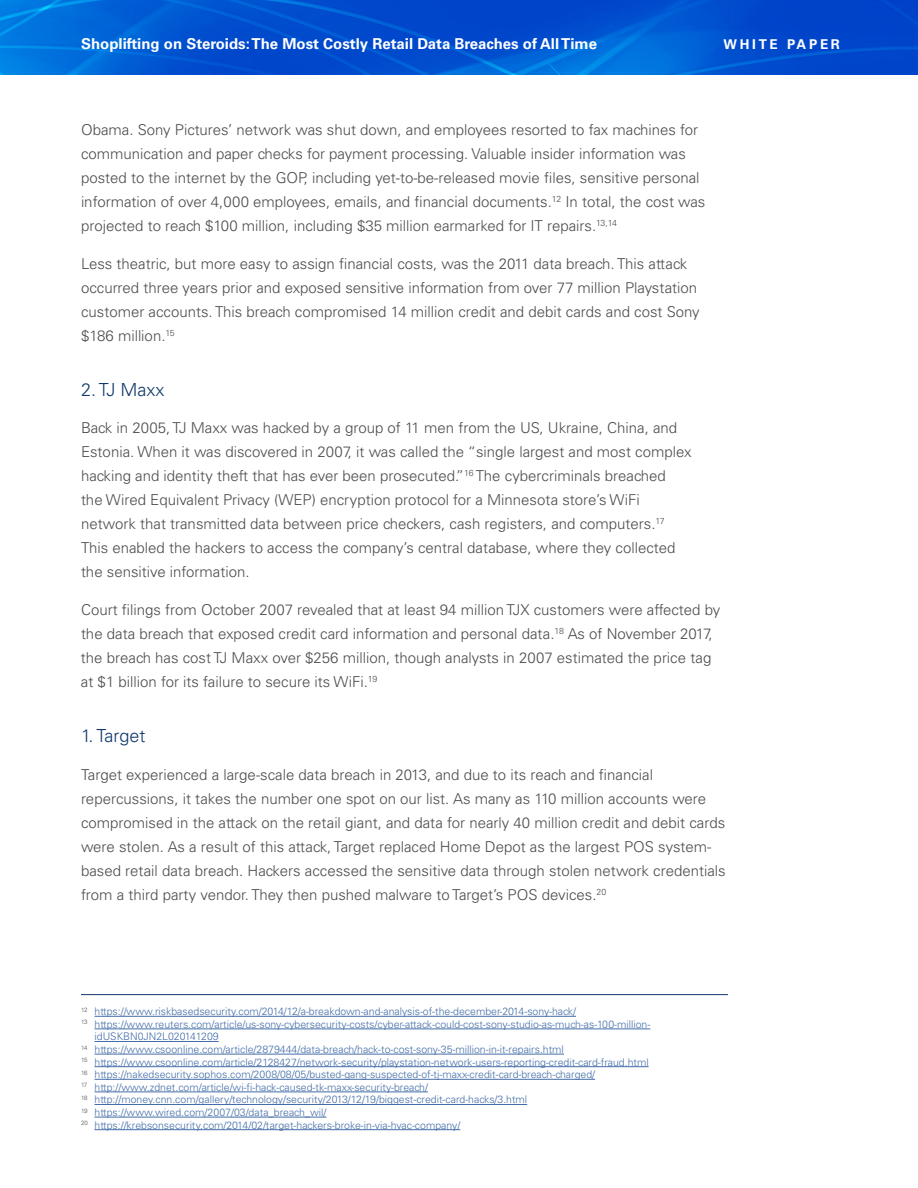
<style>
.page{position:relative;width:918px;height:1188px;background:#fff}
.page>*{position:absolute;margin:0;border:0;box-sizing:border-box;transform-origin:0 0}
.t1{font:300 18px "Univers LT";color:#11386d}
.t2{font:300 15px/24px "Univers LT";color:#4b4c4d}
.t3{font:700 15px "Univers LT";color:#fff}
.t4{font:700 13.5px "Univers LT";letter-spacing:.2em;color:#fff}
.t5{font:300 10.5px "Univers LT";color:#436da8}
</style>
<div class="page">
<svg style="left:0;top:0;width:918px;height:75px;background:#0056d1"></svg>
<hr style="left:81px;top:994px;width:647px;height:1px;background:#11386d">
<hr style="left:94px;top:1016px;width:482px;height:1px;background:#436da8">
<hr style="left:94px;top:1029px;width:556px;height:1px;background:#436da8">
<hr style="left:94px;top:1041px;width:125px;height:1px;background:#436da8">
<hr style="left:94px;top:1054px;width:470px;height:1px;background:#436da8">
<hr style="left:94px;top:1066px;width:555px;height:1px;background:#436da8">
<hr style="left:94px;top:1079px;width:501px;height:1px;background:#436da8">
<hr style="left:94px;top:1092px;width:334px;height:1px;background:#436da8">
<hr style="left:94px;top:1104px;width:433px;height:1px;background:#436da8">
<hr style="left:94px;top:1117px;width:232px;height:1px;background:#436da8">
<hr style="left:94px;top:1129px;width:366px;height:1px;background:#436da8">
<p class="t3" style="left:81px;top:35px;width:518px">Shoplifting on Steroids: The Most Costly Retail Data Breaches of All Time</p>
<p class="t4" style="left:724px;top:36px;width:118px">WHITE PAPER</p>
<p class="t2" style="left:81px;top:118px;width:626px">Obama. Sony Pictures’ network was shut down, and employees resorted to fax machines for communication and paper checks for payment processing. Valuable insider information was posted to the internet by the GOP, including yet-to-be-released movie files, sensitive personal information of over 4,000 employees, emails, and financial documents.<sup>12</sup> In total, the cost was projected to reach $100 million, including $35 million earmarked for IT repairs.<sup>13,14</sup></p>
<p class="t2" style="left:81px;top:251px;width:620px">Less theatric, but more easy to assign financial costs, was the 2011 data breach. This attack occurred three years prior and exposed sensitive information from over 77 million Playstation customer accounts. This breach compromised 14 million credit and debit cards and cost Sony $186 million.<sup>15</sup></p>
<p class="t1" style="left:81px;top:379px;width:85px">2. TJ Maxx</p>
<p class="t2" style="left:81px;top:416px;width:612px">Back in 2005, TJ Maxx was hacked by a group of 11 men from the US, Ukraine, China, and Estonia. When it was discovered in 2007, it was called the “single largest and most complex hacking and identity theft that has ever been prosecuted.”<sup>16</sup> The cybercriminals breached<br>the Wired Equivalent Privacy (WEP) encryption protocol for a Minnesota store’s WiFi network that transmitted data between price checkers, cash registers, and computers.<sup>17<br></sup>This enabled the hackers to access the company’s central database, where they collected the sensitive information.</p>
<p class="t2" style="left:81px;top:598px;width:641px">Court filings from October 2007 revealed that at least 94 million TJX customers were affected by the data breach that exposed credit card information and personal data.<sup>18</sup> As of November 2017, the breach has cost TJ Maxx over $256 million, though analysts in 2007 estimated the price tag at $1 billion for its failure to secure its WiFi.<sup>19</sup></p>
<p class="t1" style="left:81px;top:725px;width:66px">1. Target</p>
<p class="t2" style="left:81px;top:762px;width:646px">Target experienced a large-scale data breach in 2013, and due to its reach and financial repercussions, it takes the number one spot on our list. As many as 110 million accounts were compromised in the attack on the retail giant, and data for nearly 40 million credit and debit cards were stolen. As a result of this attack, Target replaced Home Depot as the largest POS system&shy;based retail data breach. Hackers accessed the sensitive data through stolen network credentials from a third party vendor. They then pushed malware to Target’s POS devices.<sup>20</sup></p>
<p class="t5" style="left:81px;top:1005px;width:497px"><sup>12</sup> https://www.riskbasedsecurity.com/2014/12/a-breakdown-and-analysis-of-the-december-2014-sony-hack/</p>
<p class="t5" style="left:81px;top:1018px;width:571px"><sup>13</sup> https://www.reuters.com/article/us-sony-cybersecurity-costs/cyber-attack-could-cost-sony-studio-as-much-as-100-million-</p>
<p class="t5" style="left:95px;top:1030px;width:126px">idUSKBN0JN2L020141209</p>
<p class="t5" style="left:81px;top:1043px;width:484px"><sup>14</sup> https://www.csoonline.com/article/2879444/data-breach/hack-to-cost-sony-35-million-in-it-repairs.html</p>
<p class="t5" style="left:81px;top:1056px;width:569px"><sup>15</sup> https://www.csoonline.com/article/2128427/network-security/playstation-network-users-reporting-credit-card-fraud.html</p>
<p class="t5" style="left:81px;top:1068px;width:516px"><sup>16</sup> https://nakedsecurity.sophos.com/2008/08/05/busted-gang-suspected-of-tj-maxx-credit-card-breach-charged/</p>
<p class="t5" style="left:81px;top:1081px;width:348px"><sup>17</sup> http://www.zdnet.com/article/wi-fi-hack-caused-tk-maxx-security-breach/</p>
<p class="t5" style="left:81px;top:1093px;width:448px"><sup>18</sup> http://money.cnn.com/gallery/technology/security/2013/12/19/biggest-credit-card-hacks/3.html</p>
<p class="t5" style="left:81px;top:1106px;width:247px"><sup>19</sup> https://www.wired.com/2007/03/data_breach_wil/</p>
<p class="t5" style="left:81px;top:1119px;width:381px"><sup>20</sup> https://krebsonsecurity.com/2014/02/target-hackers-broke-in-via-hvac-company/</p>
</div>
